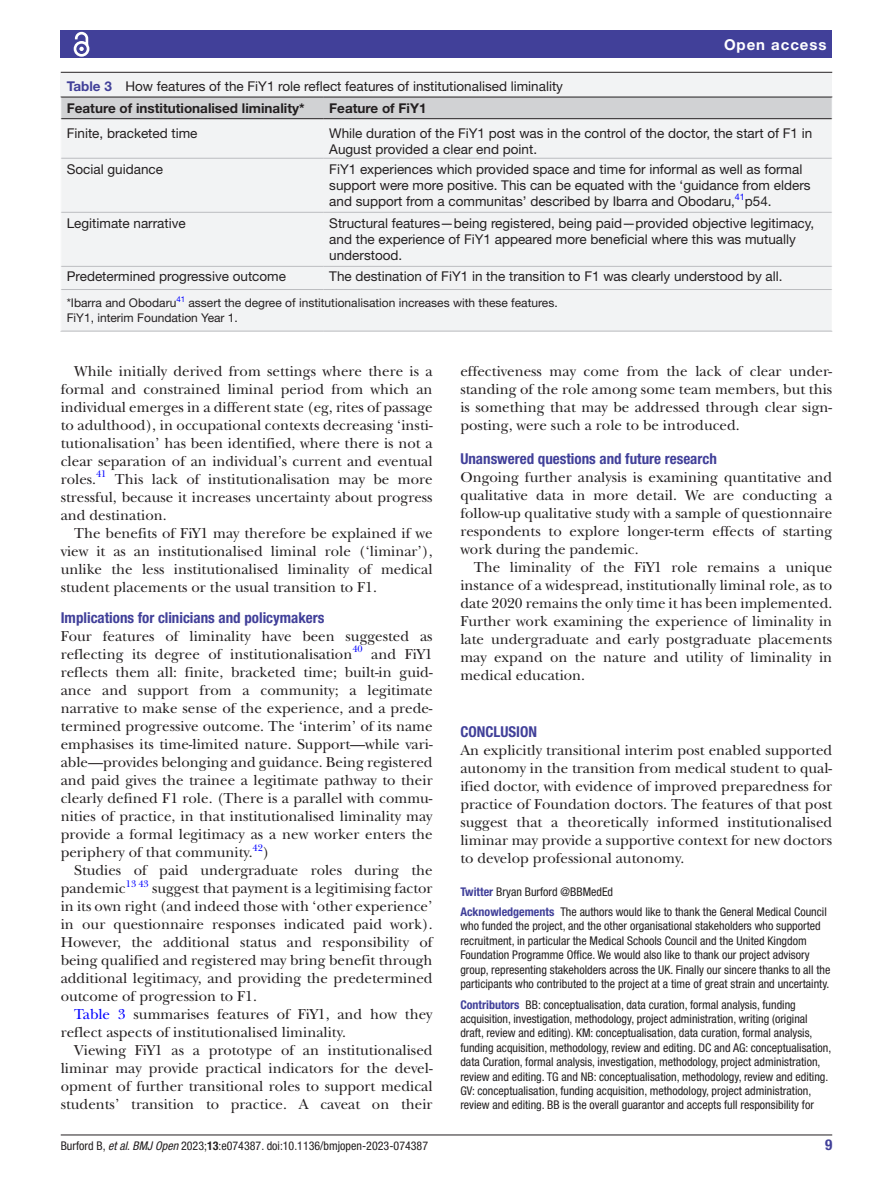
<style>
.page{position:relative;width:893px;height:1191px;background:#fff}
.page>*{position:absolute;margin:0;border:0;box-sizing:border-box;transform-origin:0 0}
.t1{font:15px/18px "New Baskerville";color:#231f20;text-align:justify}
.t2{font:700 condensed 15px "Helvetica Neue LT Std";color:#414099}
.t3{font:700 15px "Helvetica Neue LT Std";letter-spacing:.065em;color:#fff}
.t4{font:13.5px/16.2px "Helvetica Neue LT Std";color:#231f20}
.t5{font:700 13.5px "Helvetica Neue LT Std";color:#231f20}
.t6{font:condensed 12px/14.4px "Helvetica Neue LT Std";color:#231f20}
.t7{font:12px/15px "Helvetica Neue LT Std";color:#231f20}
.t8{font:9.9px "New Baskerville";color:#00f}
.s1{font-weight:700;color:#414099}
.s2{font-weight:700}
.s3{color:#00f}
.s4{font-style:italic}
</style>
<div class="page">
<hr style="left:61px;top:1134px;width:771px;height:1px;background:#231f20">
<div style="left:61px;top:31px;width:771px;height:27px;background:#414099"></div>
<svg style="left:73px;top:31px;width:17px;height:26px"></svg>
<div style="left:61px;top:73px;width:771px;height:258px;background:#f2f3f4"></div>
<hr style="left:61px;top:72px;width:771px;height:1px;background:#231f20">
<hr style="left:61px;top:158px;width:262px;height:1px;background:#bcbdc0">
<hr style="left:323px;top:158px;width:509px;height:1px;background:#bcbdc0">
<hr style="left:61px;top:212px;width:262px;height:1px;background:#bcbdc0">
<hr style="left:323px;top:212px;width:509px;height:1px;background:#bcbdc0">
<hr style="left:61px;top:266px;width:262px;height:1px;background:#bcbdc0">
<hr style="left:323px;top:266px;width:509px;height:1px;background:#bcbdc0">
<hr style="left:323px;top:289px;width:509px;height:1px;background:#bcbdc0">
<hr style="left:61px;top:289px;width:262px;height:1px;background:#bcbdc0">
<hr style="left:61px;top:331px;width:262px;height:1px;background:#bcbdc0">
<hr style="left:323px;top:331px;width:509px;height:1px;background:#bcbdc0">
<svg style="left:60px;top:97px;width:773px;height:22px;background:#c6c7c9"></svg>
<p class="t4" style="left:67px;top:75px;width:498px;line-height:22px"><span class="s1">Table 3</span> How features of the FiY1 role reflect features of institutionalised liminality<br><span class="s2">Feature of institutionalised liminality*</span></p>
<p class="t5" style="left:329px;top:99px;width:99px">Feature of FiY1</p>
<p class="t3" style="left:724px;top:35px;width:104px">Open access</p>
<p class="t4" style="left:67px;top:124px;width:132px">Finite, bracketed time</p>
<p class="t4" style="left:329px;top:124px;width:485px">While duration of the FiY1 post was in the control of the doctor, the start of F1 in<br>August provided a clear end point.</p>
<p class="t4" style="left:67px;top:161px;width:98px">Social guidance</p>
<p class="t4" style="left:329px;top:161px;width:483px">FiY1 experiences which provided space and time for informal as well as formal support were more positive. This can be equated with the ‘guidance from elders and support from a communitas’ described by Ibarra and Obodaru,<sup>41</sup>p54.</p>
<p class="t4" style="left:67px;top:215px;width:121px">Legitimate narrative</p>
<p class="t4" style="left:329px;top:215px;width:487px">Structural features—being registered, being paid—provided objective legitimacy, and the experience of FiY1 appeared more beneficial where this was mutually understood.</p>
<p class="t4" style="left:67px;top:267px;width:221px">Predetermined progressive outcome</p>
<p class="t4" style="left:329px;top:267px;width:455px">The destination of FiY1 in the transition to F1 was clearly understood by all.</p>
<p class="t7" style="left:67px;top:295px;width:492px">*Ibarra and Obodaru<sup>41</sup> assert the degree of institutionalisation increases with these features.<br>FiY1, interim Foundation Year 1.</p>
<p class="t1" style="left:61px;top:362px;width:373px;text-indent:14px">While initially derived from settings where there is a formal and constrained liminal period from which an individual emerges in a different state (eg, rites of passage to adulthood), in occupational contexts decreasing ‘insti&shy;tutionalisation’ has been identified, where there is not a clear separation of an individual’s current and eventual roles.<sup>41</sup></p>
<p class="t1" style="left:61px;top:470px;width:373px;text-indent:54px">This lack of institutionalisation may be more stressful, because it increases uncertainty about progress and destination.</p>
<p class="t1" style="left:61px;top:524px;width:373px;text-indent:14px">The benefits of FiY1 may therefore be explained if we view it as an institutionalised liminal role (‘liminar’), unlike the less institutionalised liminality of medical student placements or the usual transition to F1.</p>
<p class="t2" style="left:61px;top:609px;width:265px">Implications for clinicians and policymakers</p>
<p class="t1" style="left:61px;top:627px;width:373px">Four features of liminality have been suggested as reflecting its degree of institutionalisation<sup>40</sup></p>
<p class="t1" style="left:61px;top:645px;width:373px;text-indent:310px">and FiY1 reflects them all: finite, bracketed time; built-in guid&shy;ance and support from a community; a legitimate narrative to make sense of the experience, and a prede&shy;termined progressive outcome. The ‘interim’ of its name emphasises its time-limited nature. Support—while vari&shy;able—provides belonging and guidance. Being registered and paid gives the trainee a legitimate pathway to their clearly defined F1 role. (There is a parallel with commu&shy;nities of practice, in that institutionalised liminality may provide a formal legitimacy as a new worker enters the periphery of that community.<sup>42</sup>)</p>
<p class="t1" style="left:61px;top:861px;width:373px;text-indent:13px">Studies of paid undergraduate roles during the pandemic</p>
<p class="t8" style="left:126px;top:877px;width:24px">13 43</p>
<p class="t1" style="left:61px;top:879px;width:373px;text-indent:91px">suggest that payment is a legitimising factor in its own right (and indeed those with ‘other experience’ in our questionnaire responses indicated paid work).<br>However, the additional status and responsibility of being qualified and registered may bring benefit through additional legitimacy, and providing the predetermined outcome of progression to F1.</p>
<p class="t1" style="left:61px;top:1005px;width:373px;text-indent:14px"><span class="s3">Table 3</span> summarises features of FiY1, and how they reflect aspects of institutionalised liminality.</p>
<p class="t1" style="left:61px;top:1041px;width:373px;text-indent:14px">Viewing FiY1 as a prototype of an institutionalised liminar may provide practical indicators for the devel&shy;opment of further transitional roles to support medical students’ transition to practice. A caveat on their</p>
<p class="t1" style="left:460px;top:362px;width:373px">effectiveness may come from the lack of clear under&shy;standing of the role among some team members, but this is something that may be addressed through clear sign&shy;posting, were such a role to be introduced.</p>
<p class="t2" style="left:460px;top:449px;width:258px">Unanswered questions and future research</p>
<p class="t1" style="left:460px;top:468px;width:373px">Ongoing further analysis is examining quantitative and qualitative data in more detail. We are conducting a follow-up qualitative study with a sample of questionnaire respondents to explore longer-term effects of starting work during the pandemic.</p>
<p class="t1" style="left:460px;top:558px;width:373px;text-indent:13px">The liminality of the FiY1 role remains a unique instance of a widespread, institutionally liminal role, as to date 2020 remains the only time it has been implemented.<br>Further work examining the experience of liminality in late undergraduate and early postgraduate placements may expand on the nature and utility of liminality in medical education.</p>
<p class="t2" style="left:460px;top:723px;width:78px">CONCLUSION</p>
<p class="t1" style="left:460px;top:741px;width:373px">An explicitly transitional interim post enabled supported autonomy in the transition from medical student to qual&shy;ified doctor, with evidence of improved preparedness for practice of Foundation doctors. The features of that post suggest that a theoretically informed institutionalised liminar may provide a supportive context for new doctors to develop professional autonomy.</p>
<p class="t6" style="left:460px;top:881px;width:368px;line-height:20.4px"><span class="s1">Twitter</span> Bryan Burford @BBMedEd<br><span class="s1">Acknowledgements</span> The authors would like to thank the General Medical Council</p>
<p class="t6" style="left:460px;top:919px;width:371px">who funded the project, and the other organisational stakeholders who supported recruitment, in particular the Medical Schools Council and the United Kingdom Foundation Programme Office. We would also like to thank our project advisory group, representing stakeholders across the UK. Finally our sincere thanks to all the participants who contributed to the project at a time of great strain and uncertainty.</p>
<p class="t6" style="left:460px;top:997px;width:372px"><span class="s1">Contributors</span> BB: conceptualisation, data curation, formal analysis, funding acquisition, investigation, methodology, project administration, writing (original draft, review and editing). KM: conceptualisation, data curation, formal analysis, funding acquisition, methodology, review and editing. DC and AG: conceptualisation, data Curation, formal analysis, investigation, methodology, project administration, review and editing. TG and NB: conceptualisation, methodology, review and editing.<br>GV: conceptualisation, funding acquisition, methodology, project administration, review and editing. BB is the overall guarantor and accepts full responsibility for</p>
<p class="t6" style="left:61px;top:1138px;width:369px">Burford B, <span class="s4">et al</span>. <span class="s4">BMJ Open</span> 2023;<span class="s2">13</span>:e074387. doi:10.1136/bmjopen-2023-074387</p>
<p class="t2" style="left:825px;top:1135px;width:9px">9</p>
</div>
